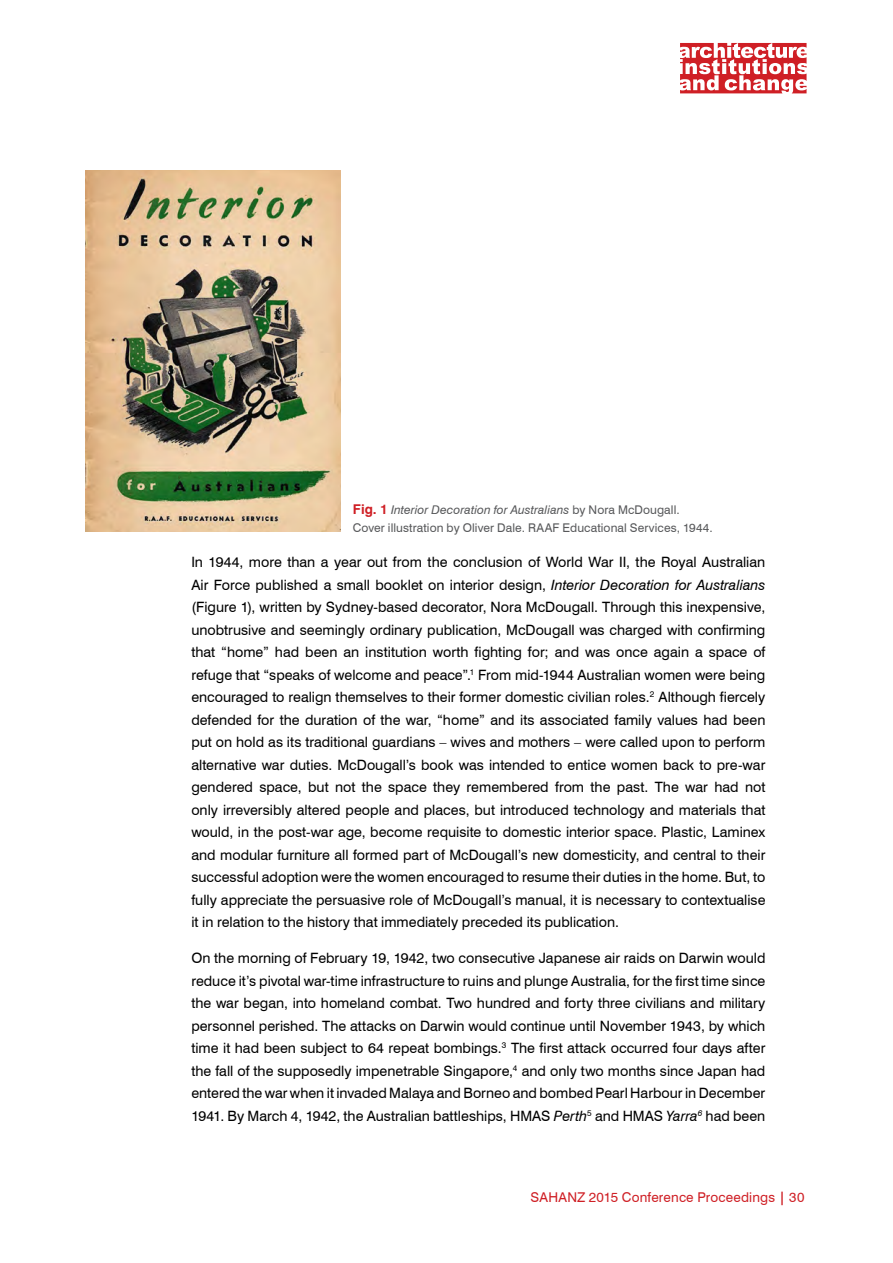
<style>
.page{position:relative;width:893px;height:1263px;background:#fff}
.page>*{position:absolute;margin:0;border:0;box-sizing:border-box;transform-origin:0 0}
.t1{font:14.25px/22.5px "Swiss 721 BT";color:#000;text-align:justify}
.t2{font:13.5px "Swiss 721 BT";letter-spacing:.015em;color:#cf1f25}
.t3{font:12px/18px "Swiss 721 BT";letter-spacing:.01em;color:#58595b}
.s1{font-weight:700;font-size:13.5px;color:#cf1f25}
.s2{font-style:italic}
.s3{font-weight:700}
</style>
<div class="page">
<svg style="left:680px;top:43px;width:126px;height:50px"></svg>
<img style="left:85px;top:170px;width:255px;height:361px">
<p class="t3" style="left:353px;top:500px;width:361px"><span class="s1">Fig. 1</span> <span class="s2">Interior Decoration for Australians</span> by Nora McDougall.<br>Cover illustration by Oliver Dale. RAAF Educational Services, 1944.</p>
<p class="t1" style="left:191px;top:551px;width:576px">In 1944, more than a year out from the conclusion of World War II, the Royal Australian Air Force published a small booklet on interior design, <span class="s2">Interior Decoration for Australians </span>(Figure 1), written by Sydney-based decorator, Nora McDougall. Through this inexpensive, unobtrusive and seemingly ordinary publication, McDougall was charged with confirming that “home” had been an institution worth fighting for; and was once again a space of refuge that “speaks of welcome and peace”.<sup>1</sup> From mid-1944 Australian women were being encouraged to realign themselves to their former domestic civilian roles.<sup>2</sup> Although fiercely defended for the duration of the war, “home” and its associated family values had been put on hold as its traditional guardians – wives and mothers – were called upon to perform alternative war duties. McDougall’s book was intended to entice women back to pre-war gendered space, but not the space they remembered from the past. The war had not only irreversibly altered people and places, but introduced technology and materials that would, in the post-war age, become requisite to domestic interior space. Plastic, Laminex and modular furniture all formed part of McDougall’s new domesticity, and central to their successful adoption were the women encouraged to resume their duties in the home. But, to fully appreciate the persuasive role of McDougall’s manual, it is necessary to contextualise it in relation to the history that immediately preceded its publication.</p>
<p class="t1" style="left:191px;top:947px;width:576px">On the morning of February 19, 1942, two consecutive Japanese air raids on Darwin would reduce it’s pivotal war-time infrastructure to ruins and plunge Australia, for the first time since the war began, into homeland combat. Two hundred and forty three civilians and military personnel perished. The attacks on Darwin would continue until November 1943, by which time it had been subject to 64 repeat bombings.<sup>3</sup> The first attack occurred four days after the fall of the supposedly impenetrable Singapore,<sup>4</sup> and only two months since Japan had entered the war when it invaded Malaya and Borneo and bombed Pearl Harbour in December 1941. By March 4, 1942, the Australian battleships, HMAS <span class="s2">Perth</span><sup>5</sup> and HMAS <span class="s2">Yarra</span><sup>6</sup> had been</p>
<p class="t2" style="left:531px;top:1188px;width:275px">SAHANZ 2015 Conference Proceedings <span class="s3">|</span> 30</p>
</div>
